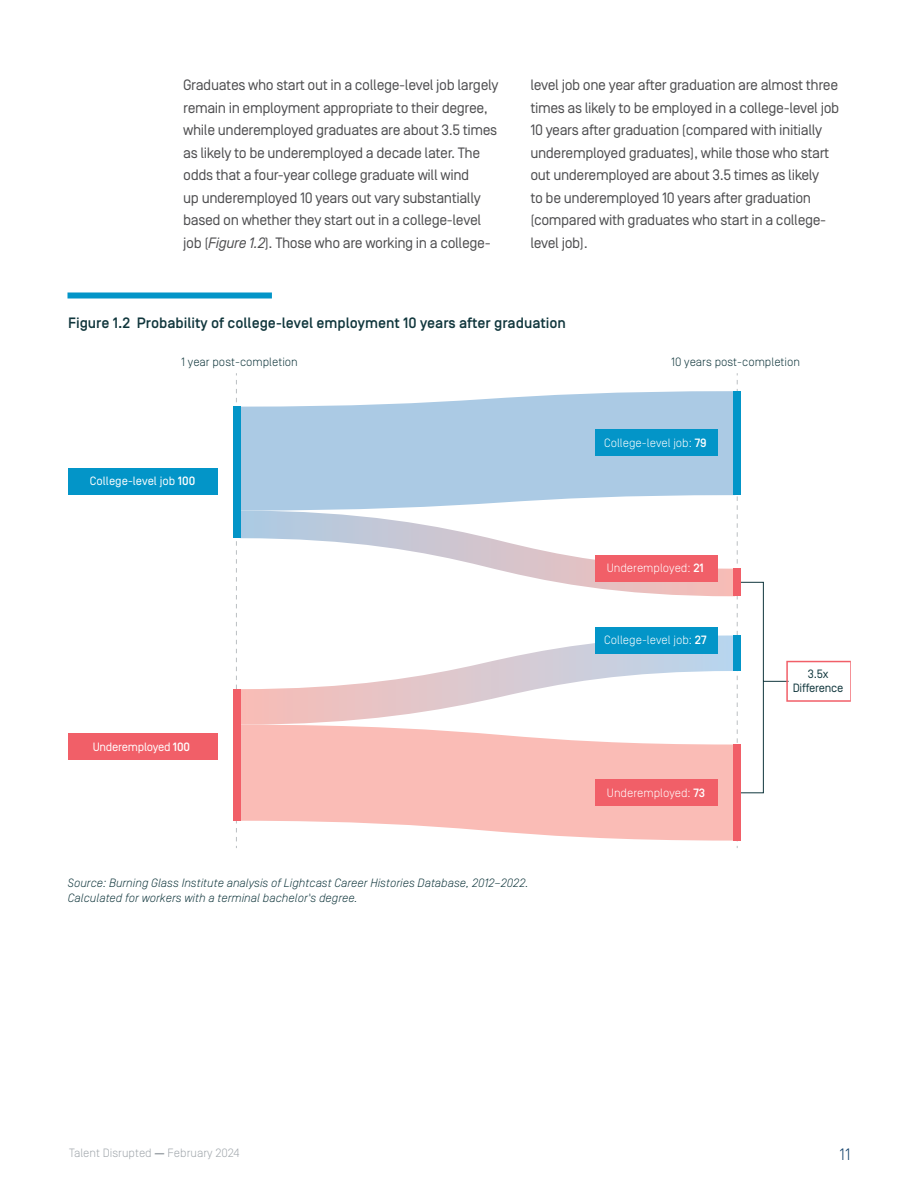
<style>
.page{position:relative;width:918px;height:1188px;background:#fff}
.page>*{position:absolute;margin:0;border:0;box-sizing:border-box;transform-origin:0 0}
.t1{font:300 16.5px "Simplon Norm";color:#11416b}
.t2{font:15px/22.5px "Simplon Norm";letter-spacing:-.025em;color:#4d4d4f}
.t3{font:500 15px "Simplon Norm";color:#10363c}
.t4{font:italic 300 12px/15px "Simplon Norm";color:#10363c}
.t5{font:300 12px "Simplon Norm";color:#fff}
.t6{font:300 12px "Simplon Norm";color:#10363c}
.t7{font:12px "Simplon Norm";letter-spacing:-.01em;color:#fff}
.t8{font:300 12px "Simplon Norm";color:#a1a7ac}
.t9{font:12px/14.4px "Simplon Norm";letter-spacing:-.02em;color:#10363c;text-align:center}
.s1{font-style:italic}
.s2{font-weight:500}
.s3{font-weight:700}
</style>
<div class="page">
<svg style="left:236px;top:373px;width:615px;height:475px"></svg>
<div style="left:233px;top:407px;width:7px;height:131px;background:#0395c8"></div>
<div style="left:734px;top:391px;width:7px;height:104px;background:#0395c8"></div>
<div style="left:734px;top:569px;width:7px;height:27px;background:#f15f68"></div>
<div style="left:233px;top:689px;width:7px;height:132px;background:#f15f68"></div>
<div style="left:734px;top:635px;width:7px;height:36px;background:#0395c8"></div>
<div style="left:734px;top:745px;width:7px;height:96px;background:#f15f68"></div>
<div style="left:69px;top:468px;width:149px;height:27px;background:#0395c8"></div>
<div style="left:69px;top:733px;width:149px;height:27px;background:#f15f68"></div>
<div style="left:595px;top:627px;width:123px;height:27px;background:#0395c8"></div>
<div style="left:595px;top:429px;width:123px;height:27px;background:#0395c8"></div>
<div style="left:595px;top:779px;width:123px;height:27px;background:#f15f68"></div>
<div style="left:595px;top:555px;width:123px;height:27px;background:#f15f68"></div>
<div style="left:68px;top:292px;width:204px;height:6px;background:#0395c8"></div>
<p class="t2" style="left:183px;top:74px;width:317px">Graduates who start out in a college-level job largely remain in employment appropriate to their degree, while underemployed graduates are about 3.5 times as likely to be underemployed a decade later. The odds that a four-year college graduate will wind<br>up underemployed 10 years out vary substantially based on whether they start out in a college-level job (<span class="s1">Figure 1.2</span>). Those who are working in a college-</p>
<p class="t2" style="left:530px;top:74px;width:310px">level job one year after graduation are almost three times as likely to be employed in a college-level job 10 years after graduation (compared with initially underemployed graduates), while those who start out underemployed are about 3.5 times as likely<br>to be underemployed 10 years after graduation (compared with graduates who start in a college&shy;level job).</p>
<p class="t3" style="left:68px;top:315px;width:500px">Figure 1.2 Probability of college-level employment 10 years after graduation</p>
<p class="t6" style="left:181px;top:356px;width:118px">1 year post-completion</p>
<p class="t6" style="left:671px;top:356px;width:130px">10 years post-completion</p>
<p class="t7" style="left:90px;top:475px;width:107px">College-level job <span class="s2">100</span></p>
<p class="t7" style="left:93px;top:740px;width:99px">Underemployed <span class="s2">100</span></p>
<p class="t4" style="left:68px;top:876px;width:462px">Source: Burning Glass Institute analysis of Lightcast Career Histories Database, 2012–2022.<br>Calculated for workers with a terminal bachelor's degree.</p>
<p class="t5" style="left:604px;top:437px;width:104px">College-level job: <span class="s2">79</span></p>
<p class="t5" style="left:607px;top:561px;width:99px">Underemployed: <span class="s2">21</span></p>
<p class="t5" style="left:604px;top:633px;width:104px">College-level job: <span class="s2">27</span></p>
<p class="t5" style="left:607px;top:786px;width:100px">Underemployed: <span class="s2">73</span></p>
<p class="t9" style="left:793px;top:667px;width:52px">3.5x<br>Difference</p>
<p class="t8" style="left:69px;top:1147px;width:172px">Talent Disrupted <span class="s3">—</span> February 2024</p>
<p class="t1" style="left:840px;top:1146px;width:12px">11</p>
</div>
